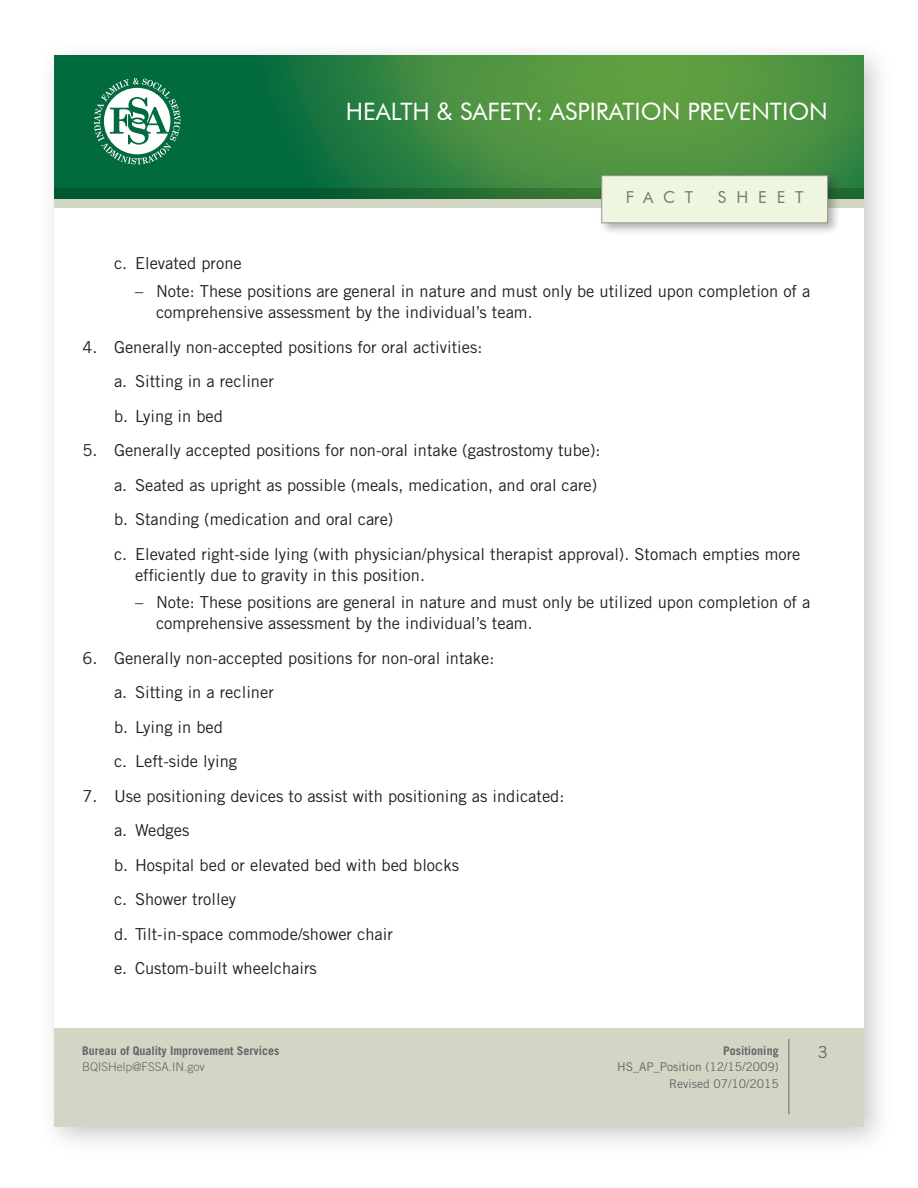
<style>
.page{position:relative;width:918px;height:1188px;background:#fff}
.page>*{position:absolute;margin:0;border:0;box-sizing:border-box;transform-origin:0 0}
.t1{font:24px "Futura BT";color:#fff}
.t2{font:16.5px/34.5px "Trade Gothic";color:#231f20}
.t3{font:16.5px "Futura BT";letter-spacing:.6em;color:#797879}
.t4{font:16.5px "Trade Gothic";color:#656568}
.t5{font:700 12px "Trade Gothic";color:#656568}
.t6{font:12px/16.5px "Trade Gothic";color:#656568;text-align:right}
.t7{font:300 12px "Trade Gothic";color:#656568}
</style>
<div class="page">
<div style="left:38px;top:40px;width:856px;height:1115px;background:#656568;opacity:.35"></div>
<div style="left:55px;top:56px;width:809px;height:1070px;background:#fff"></div>
<div style="left:55px;top:1028px;width:809px;height:99px;background:#d2d6c4"></div>
<hr style="left:789px;top:1039px;width:1px;height:75px;background:#656568">
<div style="left:52px;top:56px;width:814px;height:145px;background:#016a3f;opacity:.45"></div>
<svg style="left:94px;top:78px;width:86px;height:86px"></svg>
<svg style="left:55px;top:188px;width:809px;height:19px;background:#63926e"></svg>
<div style="left:598px;top:172px;width:243px;height:64px;background:#231f20;opacity:.35"></div>
<div style="left:602px;top:176px;width:226px;height:47px;background:#eff6e0;border:1px solid #939292"></div>
<h1 class="t1" style="left:346px;top:97px;width:483px">HEALTH &amp; SAFETY: ASPIRATION PREVENTION</h1>
<p class="t3" style="left:626px;top:187px;width:69px">FACT</p>
<p class="t3" style="left:718px;top:187px;width:87px">SHEET</p>
<p class="t2" style="left:114px;top:246px;width:129px">c. Elevated prone</p>
<p class="t2" style="left:156px;top:280px;width:656px;line-height:21px;text-indent:-21px">– Note: These positions are general in nature and must only be utilized upon completion of a comprehensive assessment by the individual’s team.</p>
<p class="t2" style="left:114px;top:329px;width:370px;text-indent:-31px">4. Generally non-accepted positions for oral activities: a. Sitting in a recliner<br>b. Lying in bed</p>
<p class="t2" style="left:114px;top:433px;width:688px;text-indent:-31px">5. Generally accepted positions for non-oral intake (gastrostomy tube):<br>a. Seated as upright as possible (meals, medication, and oral care)<br>b. Standing (medication and oral care)<br>c. Elevated right-side lying (with physician/physical therapist approval). Stomach empties more</p>
<p class="t2" style="left:135px;top:557px;width:292px">efficiently due to gravity in this position.</p>
<p class="t2" style="left:156px;top:592px;width:656px;line-height:21px;text-indent:-21px">– Note: These positions are general in nature and must only be utilized upon completion of a comprehensive assessment by the individual’s team.</p>
<p class="t2" style="left:114px;top:641px;width:382px;text-indent:-31px">6. Generally non-accepted positions for non-oral intake: a. Sitting in a recliner<br>b. Lying in bed<br>c. Left-side lying</p>
<p class="t2" style="left:114px;top:779px;width:452px;text-indent:-31px">7. Use positioning devices to assist with positioning as indicated: a. Wedges<br>b. Hospital bed or elevated bed with bed blocks<br>c. Shower trolley<br>d. Tilt-in-space commode/shower chair<br>e. Custom-built wheelchairs</p>
<p class="t5" style="left:82px;top:1043px;width:199px">Bureau of Quality Improvement Services</p>
<p class="t7" style="left:82px;top:1060px;width:124px">BQISHelp@FSSA.IN.gov</p>
<p class="t5" style="left:723px;top:1043px;width:57px">Positioning</p>
<p class="t4" style="left:818px;top:1042px;width:12px">3</p>
<p class="t6" style="left:617px;top:1059px;width:163px">HS_AP_Position (12/15/2009)<br>Revised 07/10/2015</p>
</div>
